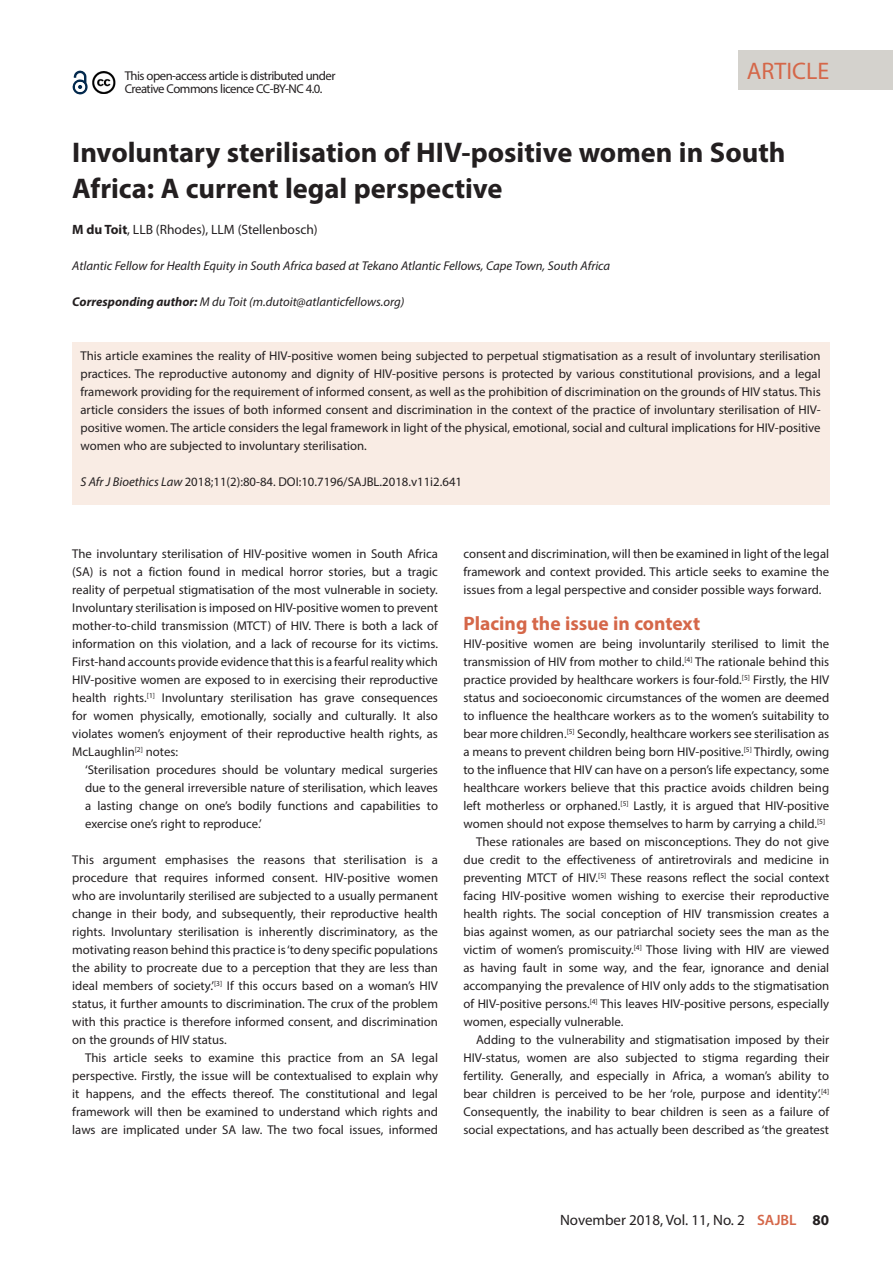
<style>
.page{position:relative;width:893px;height:1263px;background:#fff}
.page>*{position:absolute;margin:0;border:0;box-sizing:border-box;transform-origin:0 0}
.A_HEAD{font:700 28.5px/36px "Myriad Pro";color:#231f20}
.t1{font:24px "Myriad Pro";color:#d56749}
.B_HEAD{font:700 19.5px "Myriad Pro";color:#d56749}
.t2{font:15px "Myriad Pro";color:#231f20}
.AUTHORS_NAME{font:13.5px "Myriad Pro";color:#231f20}
.BODY_TEXT_1ST_PARAGR{font:12.75px/18px "Myriad Pro";color:#231f20;text-align:justify}
.BODY_TEXT_INDENT{font:12.75px/18px "Myriad Pro";color:#231f20;text-align:justify}
.AUTHORS_DETAILS{font:italic 12.75px "Myriad Pro";color:#231f20}
.BODY_TEXT_1ST_PARAGR-2{font:12.75px/13.5px "Myriad Pro";letter-spacing:-.04em;color:#231f20}
.CITELINE{font:12.75px "Myriad Pro";color:#231f20}
.CORRESPONDING_AUTHOR{font:italic 12.75px "Myriad Pro";color:#231f20}
.s1{font-weight:700}
.s2{font-style:italic}
.s3{font-weight:600;color:#d56749}
</style>
<div class="page">
<div style="left:738px;top:50px;width:155px;height:40px;background:#d4d2cd"></div>
<svg style="left:72px;top:70px;width:16px;height:25px"></svg>
<img style="left:92px;top:71px;width:24px;height:23px">
<div style="left:72px;top:342px;width:757px;height:162px;background:#f9ece4"></div>
<p class="BODY_TEXT_1ST_PARAGR-2" style="left:125px;top:69px;width:212px">This open-access article is distributed under<br>Creative Commons licence CC-BY-NC 4.0.</p>
<h2 class="t1" style="left:747px;top:56px;width:84px">ARTICLE</h2>
<p class="A_HEAD" style="left:72px;top:133px;width:715px">Involuntary sterilisation of HIV-positive women in South<br>Africa: A current legal perspective</p>
<p class="AUTHORS_NAME" style="left:72px;top:221px;width:247px"><span class="s1">M du Toit</span>, LLB (Rhodes), LLM (Stellenbosch)</p>
<p class="AUTHORS_DETAILS" style="left:72px;top:258px;width:539px">Atlantic Fellow for Health Equity in South Africa based at Tekano Atlantic Fellows, Cape Town, South Africa</p>
<p class="CORRESPONDING_AUTHOR" style="left:72px;top:294px;width:333px"><span class="s1">Corresponding author:</span> M du Toit (m.dutoit@atlanticfellows.org)</p>
<p class="BODY_TEXT_1ST_PARAGR" style="left:80px;top:347px;width:742px">This article examines the reality of HIV-positive women being subjected to perpetual stigmatisation as a result of involuntary sterilisation practices. The reproductive autonomy and dignity of HIV-positive persons is protected by various constitutional provisions, and a legal framework providing for the requirement of informed consent, as well as the prohibition of discrimination on the grounds of HIV status. This article considers the issues of both informed consent and discrimination in the context of the practice of involuntary sterilisation of HIV&shy;positive women. The article considers the legal framework in light of the physical, emotional, social and cultural implications for HIV-positive women who are subjected to involuntary sterilisation.</p>
<p class="CITELINE" style="left:80px;top:474px;width:383px"><span class="s2">S Afr J Bioethics Law</span> 2018;11(2):80-84. DOI:10.7196/SAJBL.2018.v11i2.641</p>
<p class="BODY_TEXT_1ST_PARAGR" style="left:72px;top:545px;width:367px">The involuntary sterilisation of HIV-positive women in South Africa (SA) is not a fiction found in medical horror stories, but a tragic reality of perpetual stigmatisation of the most vulnerable in society.<br>Involuntary sterilisation is imposed on HIV-positive women to prevent mother-to-child transmission (MTCT) of HIV. There is both a lack of information on this violation, and a lack of recourse for its victims.<br>First-hand accounts provide evidence that this is a fearful reality which HIV-positive women are exposed to in exercising their reproductive health rights.<sup>[1]</sup> Involuntary sterilisation has grave consequences for women physically, emotionally, socially and culturally. It also violates women’s enjoyment of their reproductive health rights, as McLaughlin<sup>[2]</sup> notes:</p>
<p class="BODY_TEXT_INDENT" style="left:85px;top:761px;width:354px">‘Sterilisation procedures should be voluntary medical surgeries due to the general irreversible nature of sterilisation, which leaves a lasting change on one’s bodily functions and capabilities to exercise one’s right to reproduce.’</p>
<p class="BODY_TEXT_1ST_PARAGR" style="left:72px;top:851px;width:367px">This argument emphasises the reasons that sterilisation is a procedure that requires informed consent. HIV-positive women who are involuntarily sterilised are subjected to a usually permanent change in their body, and subsequently, their reproductive health rights. Involuntary sterilisation is inherently discriminatory, as the motivating reason behind this practice is ‘to deny specific populations the ability to procreate due to a perception that they are less than ideal members of society.’<sup>[3]</sup> If this occurs based on a woman’s HIV status, it further amounts to discrimination. The crux of the problem with this practice is therefore informed consent, and discrimination on the grounds of HIV status.</p>
<p class="BODY_TEXT_INDENT" style="left:72px;top:1049px;width:367px;text-indent:13px">This article seeks to examine this practice from an SA legal perspective. Firstly, the issue will be contextualised to explain why it happens, and the effects thereof. The constitutional and legal framework will then be examined to understand which rights and laws are implicated under SA law. The two focal issues, informed</p>
<p class="BODY_TEXT_INDENT" style="left:463px;top:545px;width:367px">consent and discrimination, will then be examined in light of the legal framework and context provided. This article seeks to examine the issues from a legal perspective and consider possible ways forward.</p>
<p class="B_HEAD" style="left:463px;top:611px;width:238px">Placing the issue in context</p>
<p class="BODY_TEXT_1ST_PARAGR" style="left:463px;top:635px;width:367px">HIV-positive women are being involuntarily sterilised to limit the transmission of HIV from mother to child.<sup>[4]</sup> The rationale behind this practice provided by healthcare workers is four-fold.<sup>[5]</sup> Firstly, the HIV status and socioeconomic circumstances of the women are deemed to influence the healthcare workers as to the women’s suitability to bear more children.<sup>[5]</sup> Secondly, healthcare workers see sterilisation as a means to prevent children being born HIV-positive.<sup>[5]</sup> Thirdly, owing to the influence that HIV can have on a person’s life expectancy, some healthcare workers believe that this practice avoids children being left motherless or orphaned.<sup>[5]</sup> Lastly, it is argued that HIV-positive women should not expose themselves to harm by carrying a child.<sup>[5]</sup></p>
<p class="BODY_TEXT_INDENT" style="left:463px;top:833px;width:367px;text-indent:13px">These rationales are based on misconceptions. They do not give due credit to the effectiveness of antiretrovirals and medicine in preventing MTCT of HIV.<sup>[5]</sup> These reasons reflect the social context facing HIV-positive women wishing to exercise their reproductive health rights. The social conception of HIV transmission creates a bias against women, as our patriarchal society sees the man as the victim of women’s promiscuity.<sup>[4]</sup> Those living with HIV are viewed as having fault in some way, and the fear, ignorance and denial accompanying the prevalence of HIV only adds to the stigmatisation of HIV-positive persons.<sup>[4]</sup> This leaves HIV-positive persons, especially women, especially vulnerable.</p>
<p class="BODY_TEXT_INDENT" style="left:463px;top:1031px;width:367px;text-indent:13px">Adding to the vulnerability and stigmatisation imposed by their HIV-status, women are also subjected to stigma regarding their fertility. Generally, and especially in Africa, a woman’s ability to bear children is perceived to be her ‘role, purpose and identity’.<sup>[4] </sup>Consequently, the inability to bear children is seen as a failure of social expectations, and has actually been described as ‘the greatest</p>
<p class="t2" style="left:560px;top:1211px;width:271px">November 2018, Vol. 11, No. 2 <span class="s3">SAJBL</span> <span class="s1">80</span></p>
</div>
